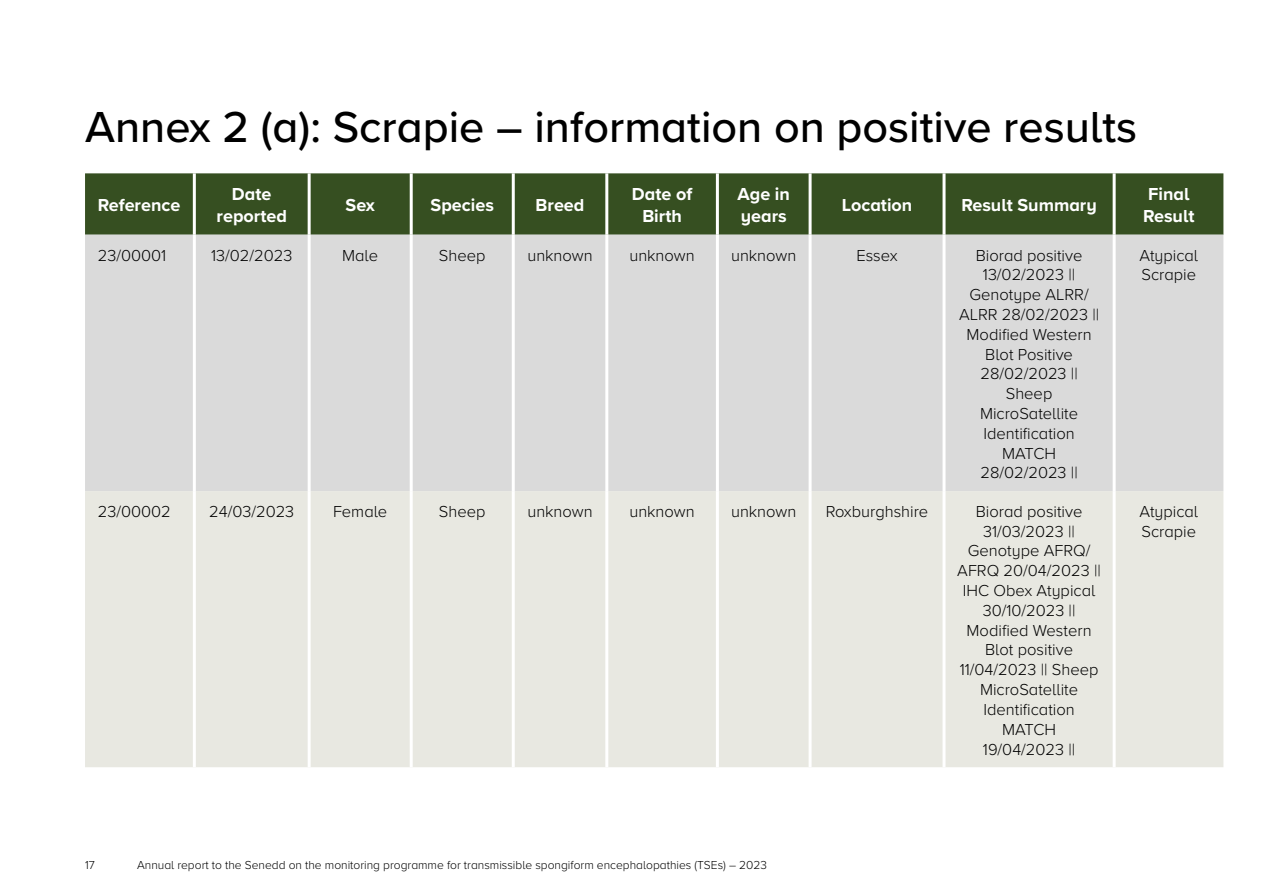
<style>
.page{position:relative;width:1263px;height:893px;background:#fff}
.page>*{position:absolute;margin:0;border:0;box-sizing:border-box;transform-origin:0 0}
.H1_Heading{font:500 45px "Proxima Nova";color:#000}
.Table_Heading_Centred{font:700 18px/21.6px "Proxima Nova";color:#fff;text-align:center}
.Body{font:700 18px "Proxima Nova";color:#fff}
.Table_Text_Centred_11pt{font:300 16.5px/19.8px "Proxima Nova";color:#000;text-align:center}
.Table_Text_Left_11pt{font:300 16.5px "Proxima Nova";color:#000}
.t1{font:300 12px "Proxima Nova";color:#000}
</style>
<div class="page">
<div style="left:85px;top:173px;width:1138px;height:62px;background:#364f21"></div>
<div style="left:85px;top:235px;width:1138px;height:256px;background:#dadada"></div>
<div style="left:85px;top:491px;width:1138px;height:276px;background:#e8e8e1"></div>
<hr style="left:942px;top:173px;width:3px;height:62px;background:#fff">
<hr style="left:1113px;top:173px;width:3px;height:62px;background:#fff">
<hr style="left:942px;top:235px;width:3px;height:256px;background:#fff">
<hr style="left:1113px;top:235px;width:3px;height:256px;background:#fff">
<hr style="left:942px;top:491px;width:3px;height:276px;background:#fff">
<hr style="left:1113px;top:491px;width:3px;height:276px;background:#fff">
<hr style="left:193px;top:173px;width:3px;height:62px;background:#fff">
<hr style="left:308px;top:173px;width:3px;height:62px;background:#fff">
<hr style="left:410px;top:173px;width:3px;height:62px;background:#fff">
<hr style="left:512px;top:173px;width:3px;height:62px;background:#fff">
<hr style="left:605px;top:173px;width:3px;height:62px;background:#fff">
<hr style="left:716px;top:173px;width:3px;height:62px;background:#fff">
<svg style="left:808px;top:173px;width:4px;height:62px"></svg>
<hr style="left:193px;top:235px;width:3px;height:256px;background:#fff">
<hr style="left:308px;top:235px;width:3px;height:256px;background:#fff">
<hr style="left:410px;top:235px;width:3px;height:256px;background:#fff">
<hr style="left:512px;top:235px;width:3px;height:256px;background:#fff">
<hr style="left:605px;top:235px;width:3px;height:256px;background:#fff">
<hr style="left:716px;top:235px;width:3px;height:256px;background:#fff">
<svg style="left:808px;top:235px;width:4px;height:256px"></svg>
<hr style="left:193px;top:491px;width:3px;height:276px;background:#fff">
<hr style="left:308px;top:491px;width:3px;height:276px;background:#fff">
<hr style="left:410px;top:491px;width:3px;height:276px;background:#fff">
<hr style="left:512px;top:491px;width:3px;height:276px;background:#fff">
<hr style="left:605px;top:491px;width:3px;height:276px;background:#fff">
<hr style="left:716px;top:491px;width:3px;height:276px;background:#fff">
<hr style="left:808px;top:491px;width:4px;height:276px;background:#f9f9f7">
<h1 class="H1_Heading" style="left:85px;top:93px;width:1054px">Annex 2 (a): Scrapie – information on positive results</h1>
<p class="Body" style="left:98px;top:192px;width:84px">Reference</p>
<p class="Table_Heading_Centred" style="left:217px;top:183px;width:72px">Date reported</p>
<p class="Table_Heading_Centred" style="left:346px;top:194px;width:31px">Sex</p>
<p class="Table_Heading_Centred" style="left:431px;top:194px;width:65px">Species</p>
<p class="Table_Heading_Centred" style="left:536px;top:194px;width:50px">Breed</p>
<p class="Table_Heading_Centred" style="left:632px;top:183px;width:62px">Date of<br>Birth</p>
<p class="Table_Heading_Centred" style="left:737px;top:183px;width:54px;text-align:left">Age in years</p>
<p class="Table_Heading_Centred" style="left:842px;top:194px;width:72px">Location</p>
<p class="Table_Heading_Centred" style="left:961px;top:194px;width:137px">Result Summary</p>
<p class="Table_Heading_Centred" style="left:1143px;top:183px;width:53px;text-align:left">Final<br>Result</p>
<p class="Table_Text_Left_11pt" style="left:98px;top:243px;width:70px">23/00001</p>
<p class="Table_Text_Centred_11pt" style="left:211px;top:244px;width:83px">13/02/2023</p>
<p class="Table_Text_Centred_11pt" style="left:342px;top:244px;width:38px">Male</p>
<p class="Table_Text_Centred_11pt" style="left:439px;top:244px;width:48px">Sheep</p>
<p class="Table_Text_Centred_11pt" style="left:527px;top:244px;width:67px">unknown</p>
<p class="Table_Text_Centred_11pt" style="left:629px;top:244px;width:67px">unknown</p>
<p class="Table_Text_Centred_11pt" style="left:731px;top:244px;width:67px">unknown</p>
<p class="Table_Text_Centred_11pt" style="left:856px;top:244px;width:43px">Essex</p>
<p class="Table_Text_Centred_11pt" style="left:959px;top:244px;width:142px">Biorad positive<br>13/02/2023 ||<br>Genotype ALRR/<br>ALRR 28/02/2023 ||<br>Modified Western<br>Blot Positive<br>28/02/2023 ||<br>Sheep<br>MicroSatellite<br>Identification<br>MATCH<br>28/02/2023 ||</p>
<p class="Table_Text_Centred_11pt" style="left:1139px;top:244px;width:60px;text-align:left">Atypical<br>Scrapie</p>
<p class="Table_Text_Left_11pt" style="left:98px;top:499px;width:74px">23/00002</p>
<p class="Table_Text_Centred_11pt" style="left:209px;top:501px;width:87px">24/03/2023</p>
<p class="Table_Text_Centred_11pt" style="left:333px;top:501px;width:56px">Female</p>
<p class="Table_Text_Centred_11pt" style="left:439px;top:501px;width:48px">Sheep</p>
<p class="Table_Text_Centred_11pt" style="left:527px;top:501px;width:67px">unknown</p>
<p class="Table_Text_Centred_11pt" style="left:629px;top:501px;width:67px">unknown</p>
<p class="Table_Text_Centred_11pt" style="left:731px;top:501px;width:67px">unknown</p>
<p class="Table_Text_Centred_11pt" style="left:826px;top:501px;width:104px">Roxburghshire</p>
<p class="Table_Text_Centred_11pt" style="left:957px;top:501px;width:145px">Biorad positive<br>31/03/2023 ||<br>Genotype AFRQ/<br>AFRQ 20/04/2023 ||<br>IHC Obex Atypical<br>30/10/2023 ||<br>Modified Western<br>Blot positive<br>11/04/2023 || Sheep<br>MicroSatellite<br>Identification<br>MATCH<br>19/04/2023 ||</p>
<p class="Table_Text_Centred_11pt" style="left:1139px;top:501px;width:60px;text-align:left">Atypical<br>Scrapie</p>
<p class="t1" style="left:85px;top:856px;width:11px">17</p>
<p class="t1" style="left:137px;top:856px;width:631px">Annual report to the Senedd on the monitoring programme for transmissible spongiform encephalopathies (TSEs) – 2023</p>
</div>
